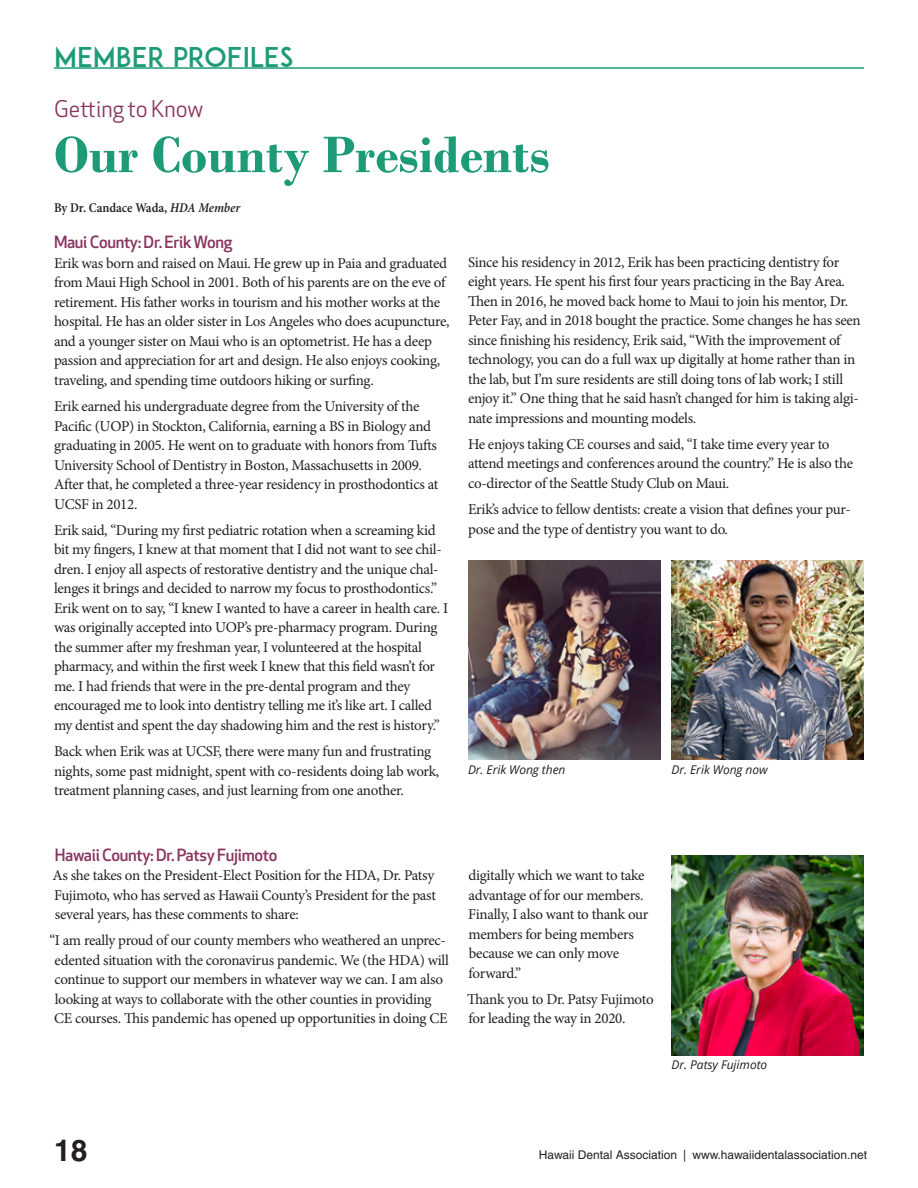
<style>
.page{position:relative;width:918px;height:1188px;background:#fff}
.page>*{position:absolute;margin:0;border:0;box-sizing:border-box;transform-origin:0 0}
.t1{font:700 54px "Bodoni";color:#1d9b76}
.t2{font:700 30px "Helvetica CE";color:#231f20}
.t3{font:27px "ADAM.CGPRO";color:#1d9b76}
.Subtitle{font:22.5px "Apex New";color:#893560}
.Subhead{font:500 16.5px "Apex New";letter-spacing:-.02em;color:#893560}
.Body_Copy{font:15px/19.5px "Minion Pro";letter-spacing:-.02em;color:#231f20}
.By_Line{font:600 condensed 13.5px "Minion Pro";color:#231f20}
.t4{font:12px "Helvetica CE";color:#231f20}
.Photo_Caption{font:italic 12px "Open Sans";letter-spacing:-.005em;color:#231f20}
.s1{font-style:italic}
</style>
<div class="page">
<hr style="left:54px;top:67px;width:810px;height:2px;background:#1d9b76">
<img style="left:672px;top:561px;width:192px;height:199px">
<img style="left:468px;top:561px;width:192px;height:199px">
<img style="left:672px;top:856px;width:192px;height:199px">
<p class="t3" style="left:54px;top:41px;width:241px">MEMBER PROFILES</p>
<p class="Subtitle" style="left:54px;top:95px;width:151px">Getting to Know</p>
<p class="t1" style="left:54px;top:123px;width:497px">Our County Presidents</p>
<p class="By_Line" style="left:54px;top:199px;width:188px">By Dr. Candace Wada, <span class="s1">HDA Member</span></p>
<p class="Subhead" style="left:54px;top:231px;width:180px">Maui County: Dr. Erik Wong</p>
<p class="Body_Copy" style="left:54px;top:253px;width:397px">Erik was born and raised on Maui. He grew up in Paia and graduated from Maui High School in 2001. Both of his parents are on the eve of retirement. His father works in tourism and his mother works at the hospital. He has an older sister in Los Angeles who does acupuncture, and a younger sister on Maui who is an optometrist. He has a deep passion and appreciation for art and design. He also enjoys cooking, traveling, and spending time outdoors hiking or surfing.</p>
<p class="Body_Copy" style="left:54px;top:397px;width:386px">Erik earned his undergraduate degree from the University of the Pacific (UOP) in Stockton, California, earning a BS in Biology and graduating in 2005. He went on to graduate with honors from Tufts University School of Dentistry in Boston, Massachusetts in 2009.<br>After that, he completed a three-year residency in prosthodontics at UCSF in 2012.</p>
<p class="Body_Copy" style="left:54px;top:520px;width:396px">Erik said, “During my first pediatric rotation when a screaming kid bit my fingers, I knew at that moment that I did not want to see chil&shy;dren. I enjoy all aspects of restorative dentistry and the unique chal&shy;lenges it brings and decided to narrow my focus to prosthodontics.” Erik went on to say, “I knew I wanted to have a career in health care. I was originally accepted into UOP’s pre-pharmacy program. During the summer after my freshman year, I volunteered at the hospital pharmacy, and within the first week I knew that this field wasn’t for me. I had friends that were in the pre-dental program and they encouraged me to look into dentistry telling me it’s like art. I called my dentist and spent the day shadowing him and the rest is history.”</p>
<p class="Body_Copy" style="left:54px;top:742px;width:387px">Back when Erik was at UCSF, there were many fun and frustrating nights, some past midnight, spent with co-residents doing lab work, treatment planning cases, and just learning from one another.</p>
<p class="Body_Copy" style="left:468px;top:252px;width:394px">Since his residency in 2012, Erik has been practicing dentistry for eight years. He spent his first four years practicing in the Bay Area.<br>Then in 2016, he moved back home to Maui to join his mentor, Dr.<br>Peter Fay, and in 2018 bought the practice. Some changes he has seen since finishing his residency, Erik said, “With the improvement of technology, you can do a full wax up digitally at home rather than in the lab, but I’m sure residents are still doing tons of lab work; I still enjoy it.” One thing that he said hasn’t changed for him is taking algi&shy;nate impressions and mounting models.</p>
<p class="Body_Copy" style="left:468px;top:434px;width:387px">He enjoys taking CE courses and said, “I take time every year to attend meetings and conferences around the country.” He is also the co-director of the Seattle Study Club on Maui.</p>
<p class="Body_Copy" style="left:468px;top:500px;width:384px">Erik’s advice to fellow dentists: create a vision that defines your pur&shy;pose and the type of dentistry you want to do.</p>
<p class="Photo_Caption" style="left:468px;top:761px;width:99px">Dr. Erik Wong then</p>
<p class="Photo_Caption" style="left:672px;top:761px;width:98px">Dr. Erik Wong now</p>
<p class="Subhead" style="left:55px;top:844px;width:224px">Hawaii County: Dr. Patsy Fujimoto</p>
<p class="Body_Copy" style="left:53px;top:866px;width:385px;text-align:justify">As she takes on the President-Elect Position for the HDA, Dr. Patsy Fujimoto, who has served as Hawaii County’s President for the past several years, has these comments to share:</p>
<p class="Body_Copy" style="left:54px;top:931px;width:396px;text-indent:-5px">“I am really proud of our county members who weathered an unprec&shy;edented situation with the coronavirus pandemic. We (the HDA) will continue to support our members in whatever way we can. I am also looking at ways to collaborate with the other counties in providing CE courses. This pandemic has opened up opportunities in doing CE</p>
<p class="Body_Copy" style="left:468px;top:866px;width:182px">digitally which we want to take advantage of for our members.<br>Finally, I also want to thank our members for being members because we can only move forward.”</p>
<p class="Body_Copy" style="left:467px;top:989px;width:188px">Thank you to Dr. Patsy Fujimoto for leading the way in 2020.</p>
<p class="Photo_Caption" style="left:672px;top:1056px;width:97px">Dr. Patsy Fujimoto</p>
<h2 class="t2" style="left:54px;top:1132px;width:35px">18</h2>
<p class="t4" style="left:539px;top:1148px;width:330px">Hawaii Dental Association | www.hawaiidentalassociation.net</p>
</div>
